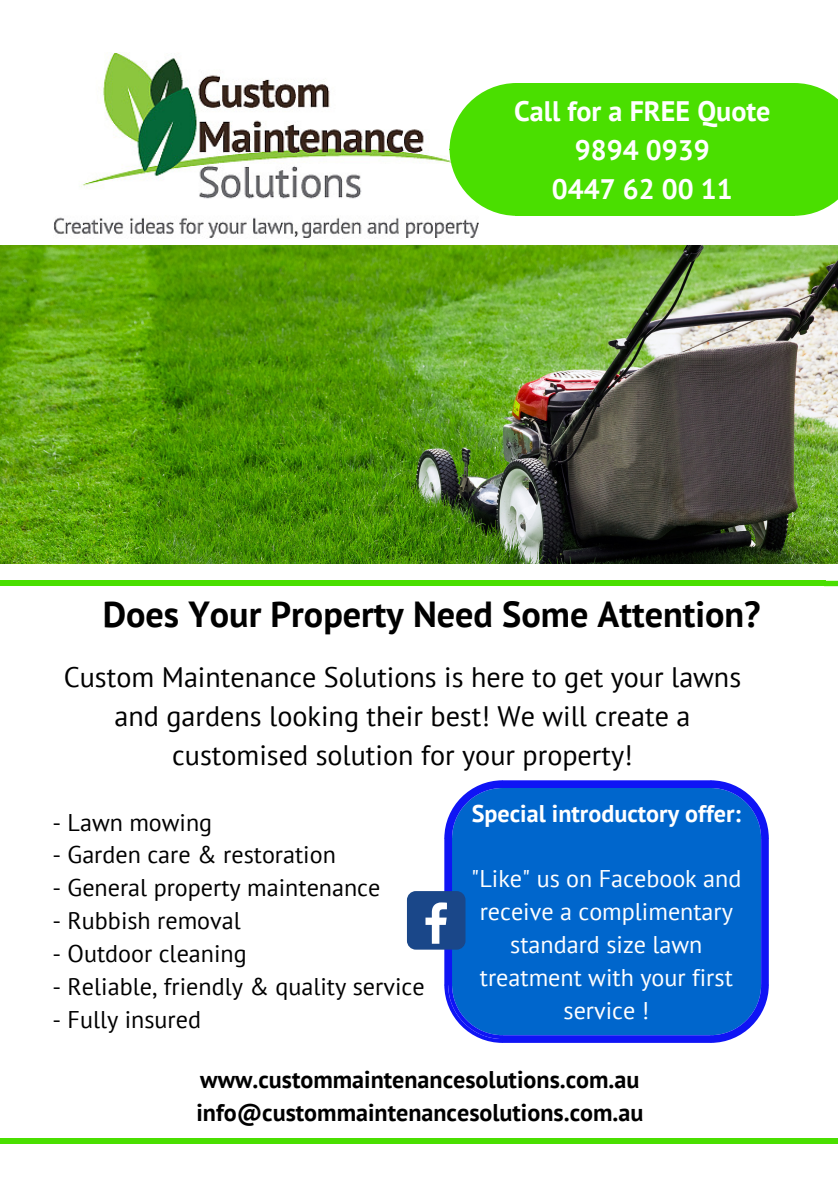
<style>
.page{position:relative;width:838px;height:1190px;background:#fff}
.page>*{position:absolute;margin:0;border:0;box-sizing:border-box;transform-origin:0 0}
.t1{font:700 36.2px "PT Sans";color:#000}
.t2{font:28.2px/39px "PT Sans";color:#000;text-align:center}
.t3{font:700 28.2px/39px "PT Sans";color:#fff;text-align:center}
.t4{font:24.2px "PT Sans";color:#000}
.t5{font:24.2px/33px "PT Sans";color:#fff;text-align:center}
.t6{font:700 24.2px/33px "PT Sans";color:#000}
.t7{font:700 24.2px "PT Sans";color:#fff}
</style>
<div class="page">
<img style="left:54px;top:52px;width:424px;height:186px">
<img style="left:0;top:246px;width:838px;height:318px">
<div style="left:407px;top:891px;width:59px;height:59px;background:#1a4789;border-radius:9px"></div>
<svg style="left:426px;top:780px;width:343px;height:263px;background:#166ad2"></svg>
<div style="left:0;top:581px;width:826px;height:5px;background:#4adf00"></div>
<svg style="left:824px;top:580px;width:14px;height:7px"></svg>
<div style="left:0;top:1138px;width:838px;height:6px;background:#4adf00"></div>
<div style="left:516px;top:149px;width:279px;height:67px;background:#4adf00"></div>
<svg style="left:795px;top:83px;width:43px;height:133px;background:#58e114"></svg>
<svg style="left:449px;top:83px;width:67px;height:133px"></svg>
<div style="left:516px;top:83px;width:279px;height:67px;background:#4adf00"></div>
<p class="t3" style="left:514px;top:91px;width:258px">Call for a FREE Quote<br>9894 0939<br>0447 62 00 11</p>
<h1 class="t1" style="left:103px;top:590px;width:660px">Does Your Property Need Some Attention?</h1>
<p class="t2" style="left:64px;top:657px;width:679px">Custom Maintenance Solutions is here to get your lawns and gardens looking their best! We will create a customised solution for your property!</p>
<p class="t4" style="left:52px;top:806px;width:161px">- Lawn mowing</p>
<p class="t4" style="left:52px;top:839px;width:285px">- Garden care &amp; restoration</p>
<p class="t4" style="left:52px;top:872px;width:329px">- General property maintenance</p>
<p class="t4" style="left:52px;top:905px;width:190px">- Rubbish removal</p>
<p class="t4" style="left:52px;top:938px;width:196px">- Outdoor cleaning</p>
<p class="t4" style="left:52px;top:971px;width:374px">- Reliable, friendly &amp; quality service</p>
<p class="t4" style="left:52px;top:1004px;width:150px">- Fully insured</p>
<p class="t7" style="left:472px;top:797px;width:271px">Special introductory offer:</p>
<p class="t5" style="left:471px;top:862px;width:272px">"Like" us on Facebook and receive a complimentary standard size lawn treatment with your first service !</p>
<p class="t6" style="left:196px;top:1063px;width:448px">www.custommaintenancesolutions.com.au info@custommaintenancesolutions.com.au</p>
</div>
